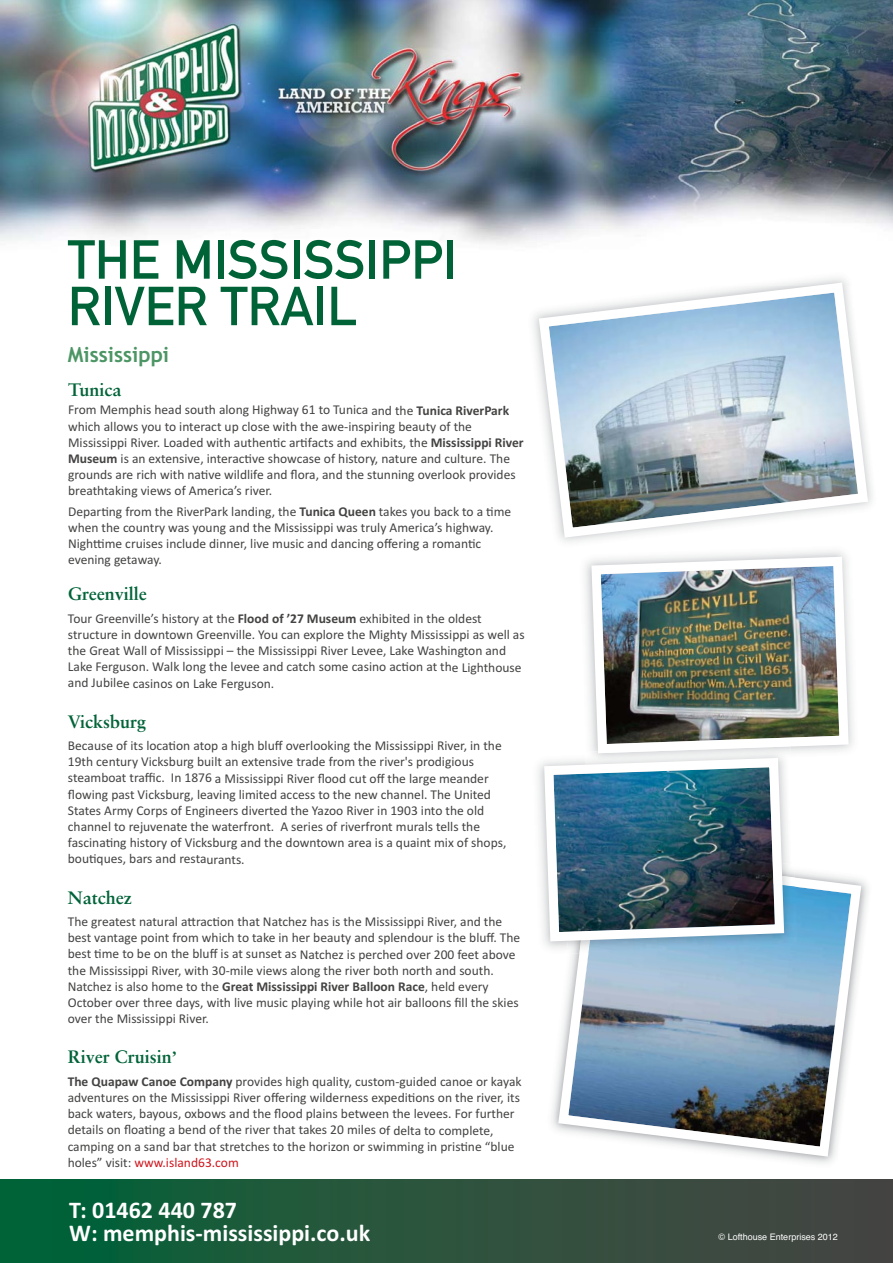
<style>
.page{position:relative;width:893px;height:1263px;background:#fff}
.page>*{position:absolute;margin:0;border:0;box-sizing:border-box;transform-origin:0 0}
.t1{font:54px/46.5px "DIN Mittelschrift";color:#006338}
.t2{font:700 24px/22.5px "Calibri";color:#fff}
.t3{font:700 21px "Trebuchet MS";color:#4c9564}
.t4{font:700 18px "Sabon";color:#006338}
.t5{font:13.5px/16.2px "Calibri";color:#444342}
.t6{font:9px "Helvetica";color:#fff}
.s1{font-weight:700}
.s2{color:#ce171e}
</style>
<div class="page">
<img style="left:1px;top:0;width:891px;height:244px">
<img style="left:587px;top:552px;width:266px;height:200px">
<div style="left:1px;top:1180px;width:891px;height:83px;background:linear-gradient(to right,#046338,#4c4443)"></div>
<svg style="left:553px;top:871px;width:313px;height:291px"></svg>
<svg style="left:534px;top:278px;width:338px;height:264px"></svg>
<img style="left:538px;top:768px;width:256px;height:187px">
<img style="left:587px;top:746px;width:204px;height:7px">
<img style="left:598px;top:745px;width:192px;height:8px">
<img style="left:588px;top:862px;width:209px;height:91px">
<img style="left:539px;top:753px;width:250px;height:193px">
<h1 class="t1" style="left:68px;top:242px;width:391px">THE MISSISSIPPI<br>RIVER TRAIL</h1>
<h3 class="t3" style="left:68px;top:343px;width:103px">Mississippi</h3>
<h3 class="t4" style="left:68px;top:383px;width:55px">Tunica</h3>
<p class="t5" style="left:68px;top:403px;width:457px">From Memphis head south along Highway 61 to Tunica and the <span class="s1">Tunica RiverPark </span>which allows you to interact up close with the awe-inspiring beauty of the Mississippi River. Loaded with authentic artifacts and exhibits, the <span class="s1">Mississippi River Museum</span> is an extensive, interactive showcase of history, nature and culture. The grounds are rich with native wildlife and flora, and the stunning overlook provides breathtaking views of America’s river.</p>
<p class="t5" style="left:68px;top:504px;width:445px">Departing from the RiverPark landing, the <span class="s1">Tunica Queen</span> takes you back to a time when the country was young and the Mississippi was truly America’s highway.<br>Nighttime cruises include dinner, live music and dancing offering a romantic evening getaway.</p>
<h3 class="t4" style="left:68px;top:587px;width:80px">Greenville</h3>
<p class="t5" style="left:68px;top:611px;width:458px">Tour Greenville’s history at the <span class="s1">Flood of ’27 Museum</span> exhibited in the oldest structure in downtown Greenville. You can explore the Mighty Mississippi as well as the Great Wall of Mississippi – the Mississippi River Levee, Lake Washington and Lake Ferguson. Walk long the levee and catch some casino action at the Lighthouse and Jubilee casinos on Lake Ferguson.</p>
<h3 class="t4" style="left:68px;top:714px;width:80px">Vicksburg</h3>
<p class="t5" style="left:68px;top:739px;width:440px">Because of its location atop a high bluff overlooking the Mississippi River, in the 19th century Vicksburg built an extensive trade from the river's prodigious steamboat traffic. In 1876 a Mississippi River flood cut off the large meander flowing past Vicksburg, leaving limited access to the new channel. The United States Army Corps of Engineers diverted the Yazoo River in 1903 into the old channel to rejuvenate the waterfront. A series of riverfront murals tells the fascinating history of Vicksburg and the downtown area is a quaint mix of shops, boutiques, bars and restaurants.</p>
<h3 class="t4" style="left:68px;top:890px;width:65px">Natchez</h3>
<p class="t5" style="left:68px;top:915px;width:454px">The greatest natural attraction that Natchez has is the Mississippi River, and the best vantage point from which to take in her beauty and splendour is the bluff. The best time to be on the bluff is at sunset as Natchez is perched over 200 feet above the Mississippi River, with 30-mile views along the river both north and south.<br>Natchez is also home to the <span class="s1">Great Mississippi River Balloon Race</span>, held every October over three days, with live music playing while hot air balloons fill the skies over the Mississippi River.</p>
<h3 class="t4" style="left:68px;top:1050px;width:110px">River Cruisin’</h3>
<p class="t5" style="left:68px;top:1074px;width:455px"><span class="s1">The Quapaw Canoe Company</span> provides high quality, custom-guided canoe or kayak adventures on the Mississippi River offering wilderness expeditions on the river, its back waters, bayous, oxbows and the flood plains between the levees. For further details on floating a bend of the river that takes 20 miles of delta to complete, camping on a sand bar that stretches to the horizon or swimming in pristine “blue holes” visit: <span class="s2">www.island63.com</span></p>
<h2 class="t2" style="left:69px;top:1199px;width:303px">T: 01462 440 787<br>W: memphis-mississippi.co.uk</h2>
<p class="t6" style="left:719px;top:1233px;width:121px">© Lofthouse Enterprises 2012</p>
</div>
